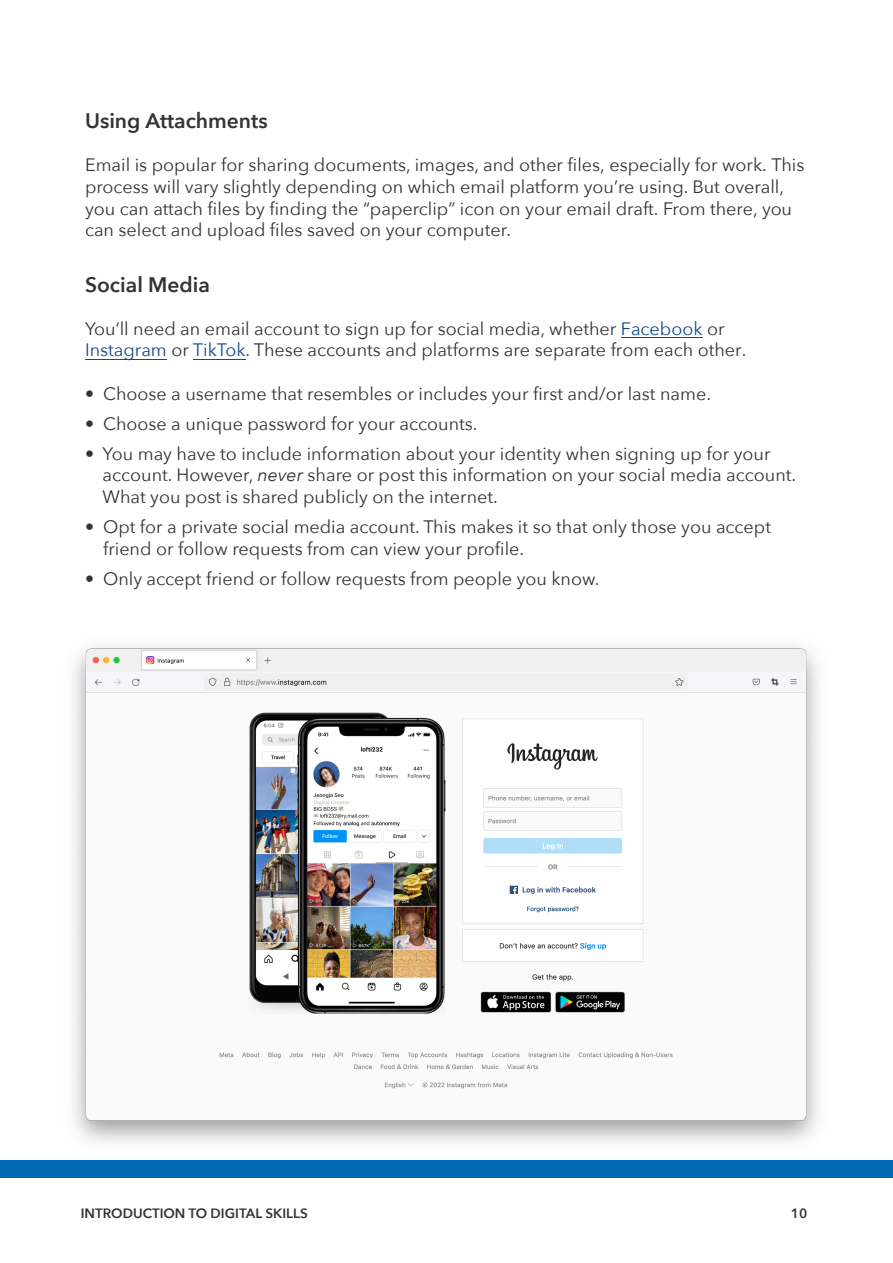
<style>
.page{position:relative;width:893px;height:1263px;background:#fff}
.page>*{position:absolute;margin:0;border:0;box-sizing:border-box;transform-origin:0 0}
.t1{font:600 21px "Avenir Next";color:#333}
.t2{font:18px/21.6px "Avenir Next";color:#333}
.t3{font:600 13.5px "Avenir Next";color:#333}
.s1{color:#14488d}
.s2{font-style:italic}
</style>
<div class="page">
<div style="left:0;top:1161px;width:893px;height:17px;background:#006bb5"></div>
<img style="left:73px;top:645px;width:746px;height:498px">
<hr style="left:621px;top:337px;width:82px;height:1px;background:#14488d">
<hr style="left:85px;top:359px;width:82px;height:1px;background:#14488d">
<hr style="left:193px;top:359px;width:53px;height:1px;background:#14488d">
<p class="t1" style="left:85px;top:103px;width:184px">Using Attachments</p>
<p class="t2" style="left:85px;top:154px;width:721px">Email is popular for sharing documents, images, and other files, especially for work. This process will vary slightly depending on which email platform you’re using. But overall, you can attach files by finding the “paperclip” icon on your email draft. From there, you can select and upload files saved on your computer.</p>
<p class="t1" style="left:85px;top:266px;width:127px">Social Media</p>
<p class="t2" style="left:85px;top:317px;width:663px">You’ll need an email account to sign up for social media, whether <span class="s1">Facebook</span> or<br><span class="s1">Instagram</span> or <span class="s1">TikTok</span>. These accounts and platforms are separate from each other.</p>
<p class="t2" style="left:85px;top:382px;width:627px">• Choose a username that resembles or includes your first and/or last name.</p>
<p class="t2" style="left:85px;top:412px;width:394px">• Choose a unique password for your accounts.</p>
<p class="t2" style="left:103px;top:442px;width:695px;text-indent:-18px">• You may have to include information about your identity when signing up for your account. However, <span class="s2">never</span> share or post this information on your social media account.<br>What you post is shared publicly on the internet.</p>
<p class="t2" style="left:103px;top:515px;width:669px;text-indent:-18px">• Opt for a private social media account. This makes it so that only those you accept friend or follow requests from can view your profile.</p>
<p class="t2" style="left:85px;top:567px;width:516px">• Only accept friend or follow requests from people you know.</p>
<p class="t3" style="left:81px;top:1202px;width:228px">INTRODUCTION TO DIGITAL SKILLS</p>
<p class="t3" style="left:791px;top:1202px;width:18px">10</p>
</div>
